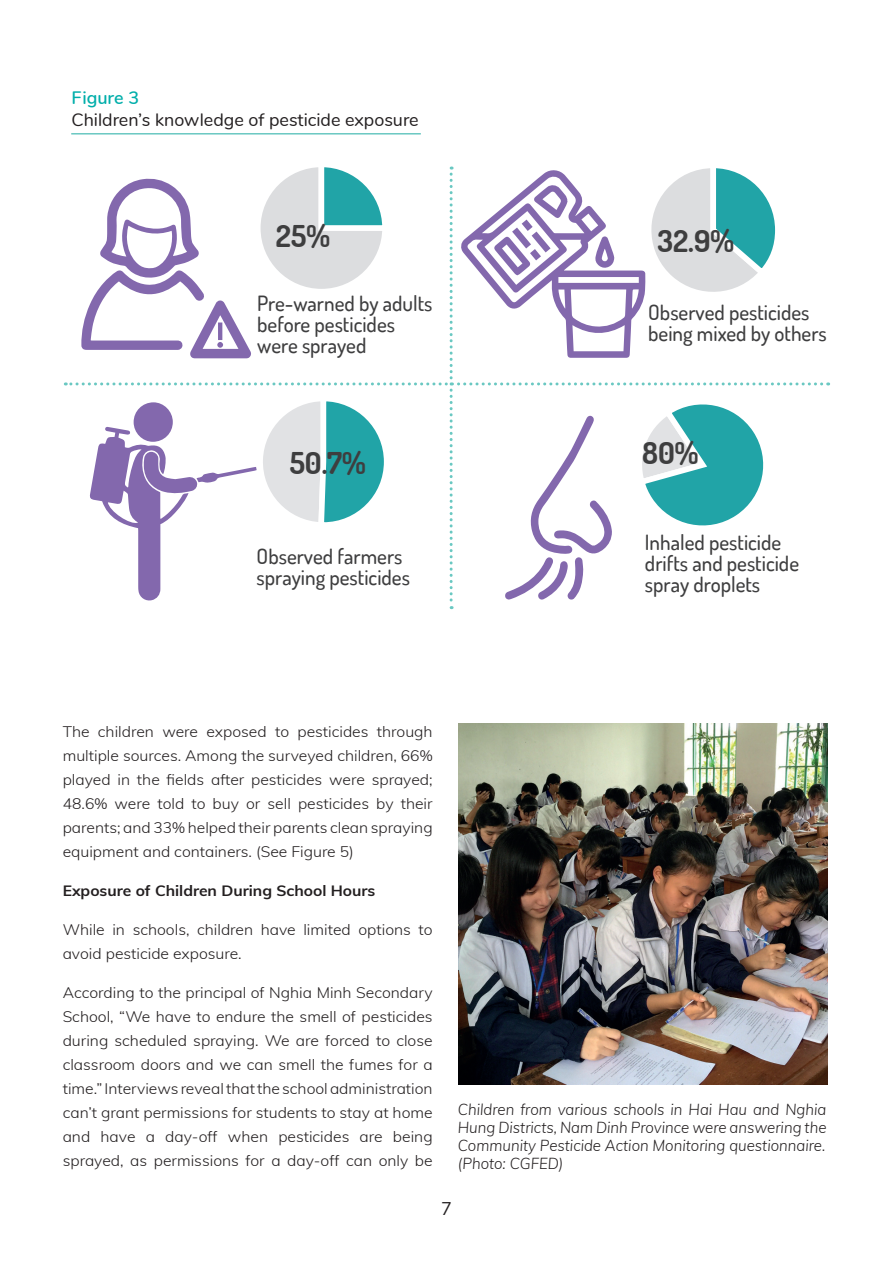
<style>
.page{position:relative;width:893px;height:1263px;background:#fff}
.page>*{position:absolute;margin:0;border:0;box-sizing:border-box;transform-origin:0 0}
.t1{font:700 30px "Dosis";color:#3e3e3f}
.t2{font:500 21px/21px "Dosis";color:#3e3e3f}
.t3{font:18px "Nunito";color:#231f20}
.t4{font:600 18px "Nunito";color:#00aeaa}
.t5{font:18px "Muli";color:#231f20}
.t6{font:italic 300 15.6px/18px "Muli";color:#231f20;text-align:justify;scale:.96 1}
.t7{font:300 15px/24px "Muli";color:#231f20;text-align:justify;scale:1.05 1}
.t8{font:700 15px "Muli";color:#231f20;scale:1.05 1}
</style>
<div class="page">
<hr style="left:71px;top:133px;width:350px;height:2px;background:#6ac8c2">
<img style="left:458px;top:724px;width:369px;height:360px">
<svg style="left:65px;top:166px;width:757px;height:443px"></svg>
<p class="t4" style="left:72px;top:86px;width:69px">Figure 3</p>
<p class="t3" style="left:72px;top:108px;width:349px">Children’s knowledge of pesticide exposure</p>
<h1 class="t1" style="left:276px;top:216px;width:56px">25%</h1>
<h1 class="t1" style="left:657px;top:221px;width:78px">32.9%</h1>
<h2 class="t2" style="left:257px;top:292px;width:177px">Pre-warned by adults before pesticides were sprayed</h2>
<h2 class="t2" style="left:648px;top:302px;width:180px">Observed pesticides being mixed by others</h2>
<h1 class="t1" style="left:290px;top:443px;width:77px">50.7%</h1>
<h1 class="t1" style="left:642px;top:434px;width:58px">80%</h1>
<h2 class="t2" style="left:257px;top:545px;width:155px">Observed farmers spraying pesticides</h2>
<h2 class="t2" style="left:645px;top:531px;width:156px">Inhaled pesticide drifts and pesticide spray droplets</h2>
<p class="t7" style="left:63px;top:719px;width:354px">The children were exposed to pesticides through multiple sources. Among the surveyed children, 66% played in the fields after pesticides were sprayed; 48.6% were told to buy or sell pesticides by their parents; and 33% helped their parents clean spraying equipment and containers. (See Figure 5)</p>
<p class="t8" style="left:63px;top:881px;width:299px">Exposure of Children During School Hours</p>
<p class="t7" style="left:63px;top:917px;width:354px">While in schools, children have limited options to avoid pesticide exposure.</p>
<p class="t7" style="left:63px;top:980px;width:354px">According to the principal of Nghia Minh Secondary School, “We have to endure the smell of pesticides during scheduled spraying. We are forced to close classroom doors and we can smell the fumes for a time.” Interviews reveal that the school administration can’t grant permissions for students to stay at home and have a day-off when pesticides are being sprayed, as permissions for a day-off can only be</p>
<p class="t6" style="left:458px;top:1100px;width:385px">Children from various schools in Hai Hau and Nghia Hung Districts, Nam Dinh Province were answering the Community Pesticide Action Monitoring questionnaire. (Photo: CGFED)</p>
<p class="t5" style="left:441px;top:1197px;width:12px">7</p>
</div>
